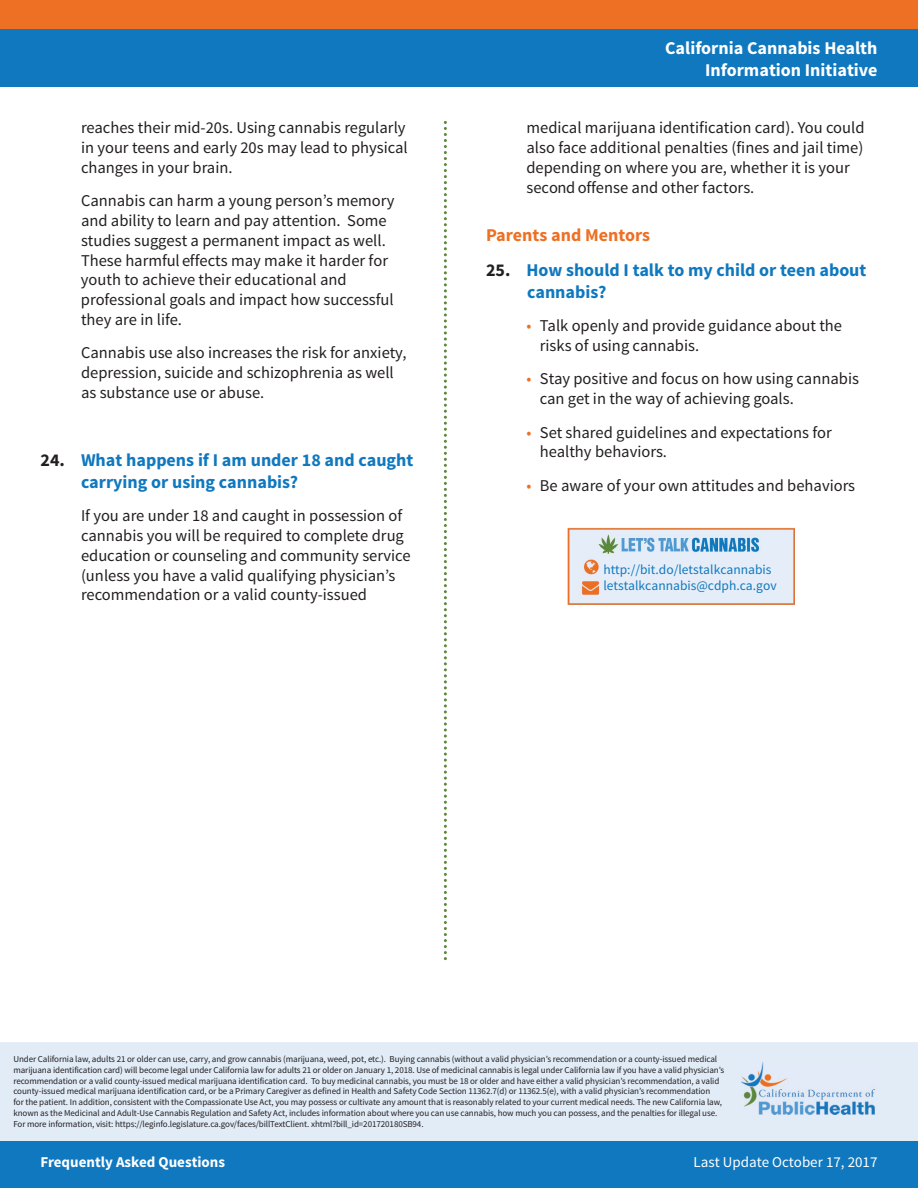
<style>
.page{position:relative;width:918px;height:1188px;background:#fff}
.page>*{position:absolute;margin:0;border:0;box-sizing:border-box;transform-origin:0 0}
.t1{font:700 18px/21.6px "Source Sans Pro";color:#1078bf}
.t2{font:700 18px/21.6px "Source Sans Pro";color:#fff;text-align:right}
.t3{font:700 18px "Source Sans Pro";color:#ed7023}
.t4{font:16.5px/19.8px "Source Sans Pro";color:#231f20}
.t5{font:700 15px "Source Sans Pro";color:#fff}
.t6{font:15px "Source Sans Pro";color:#fff}
.t7{font:13.5px/16.6px "Source Sans Pro";color:#1078bf}
.t8{font:9px/10.8px "Source Sans Pro";letter-spacing:-.01em;color:#231f20}
.s1{color:#231f20}
.s2{color:#ed7025}
</style>
<div class="page">
<div style="left:0;top:0;width:918px;height:40px;background:#ed7025"></div>
<div style="left:0;top:29px;width:918px;height:58px;background:#1078bf"></div>
<div style="left:0;top:1042px;width:918px;height:100px;background:#e1ecf7"></div>
<div style="left:0;top:1142px;width:918px;height:46px;background:#1078bf"></div>
<svg style="left:444px;top:121px;width:3px;height:839px"></svg>
<img style="left:567px;top:528px;width:228px;height:77px">
<img style="left:741px;top:1062px;width:136px;height:52px">
<p class="t4" style="left:81px;top:118px;width:328px">reaches their mid-20s. Using cannabis regularly in your teens and early 20s may lead to physical changes in your brain.</p>
<p class="t4" style="left:81px;top:191px;width:315px">Cannabis can harm a young person’s memory and ability to learn and pay attention. Some studies suggest a permanent impact as well.<br>These harmful effects may make it harder for youth to achieve their educational and professional goals and impact how successful they are in life.</p>
<p class="t4" style="left:81px;top:343px;width:327px">Cannabis use also increases the risk for anxiety, depression, suicide and schizophrenia as well as substance use or abuse.</p>
<p class="t1" style="left:81px;top:450px;width:334px;text-indent:-40px"><span class="s1">24.</span> What happens if I am under 18 and caught carrying or using cannabis?</p>
<p class="t4" style="left:81px;top:506px;width:331px">If you are under 18 and caught in possession of cannabis you will be required to complete drug education or counseling and community service (unless you have a valid qualifying physician’s recommendation or a valid county-issued</p>
<p class="t2" style="left:665px;top:38px;width:214px">California Cannabis Health<br>Information Initiative</p>
<p class="t4" style="left:526px;top:118px;width:340px">medical marijuana identification card). You could also face additional penalties (fines and jail time) depending on where you are, whether it is your second offense and other factors.</p>
<p class="t3" style="left:486px;top:224px;width:166px">Parents and Mentors</p>
<p class="t1" style="left:527px;top:260px;width:341px;text-indent:-41px"><span class="s1">25.</span> How should I talk to my child or teen about cannabis?</p>
<p class="t4" style="left:540px;top:316px;width:304px;text-indent:-13px"><span class="s2">•</span> Talk openly and provide guidance about the risks of using cannabis.</p>
<p class="t4" style="left:540px;top:369px;width:321px;text-indent:-13px"><span class="s2">•</span> Stay positive and focus on how using cannabis can get in the way of achieving goals.</p>
<p class="t4" style="left:540px;top:422px;width:293px;text-indent:-13px"><span class="s2">•</span> Set shared guidelines and expectations for healthy behaviors.</p>
<p class="t4" style="left:526px;top:476px;width:330px"><span class="s2">•</span> Be aware of your own attitudes and behaviors</p>
<p class="t7" style="left:603px;top:561px;width:175px">http://bit.do/letstalkcannabis letstalkcannabis@cdph.ca.gov</p>
<p class="t8" style="left:13px;top:1054px;width:712px">Under California law, adults 21 or older can use, carry, and grow cannabis (marijuana, weed, pot, etc.). Buying cannabis (without a valid physician’s recommendation or a county-issued medical marijuana identification card) will become legal under California law for adults 21 or older on January 1, 2018. Use of medicinal cannabis is legal under California law if you have a valid physician’s recommendation or a valid county-issued medical marijuana identification card. To buy medicinal cannabis, you must be 18 or older and have either a valid physician’s recommendation, a valid county-issued medical marijuana identification card, or be a Primary Caregiver as defined in Health and Safety Code Section 11362.7(d) or 11362.5(e), with a valid physician’s recommendation<br>for the patient. In addition, consistent with the Compassionate Use Act, you may possess or cultivate any amount that is reasonably related to your current medical needs. The new California law, known as the Medicinal and Adult-Use Cannabis Regulation and Safety Act, includes information about where you can use cannabis, how much you can possess, and the penalties for illegal use.<br>For more information, visit: https://leginfo.legislature.ca.gov/faces/billTextClient. xhtml?bill_id=201720180SB94.</p>
<p class="t5" style="left:40px;top:1152px;width:186px">Frequently Asked Questions</p>
<p class="t6" style="left:694px;top:1153px;width:185px">Last Update October 17, 2017</p>
</div>
